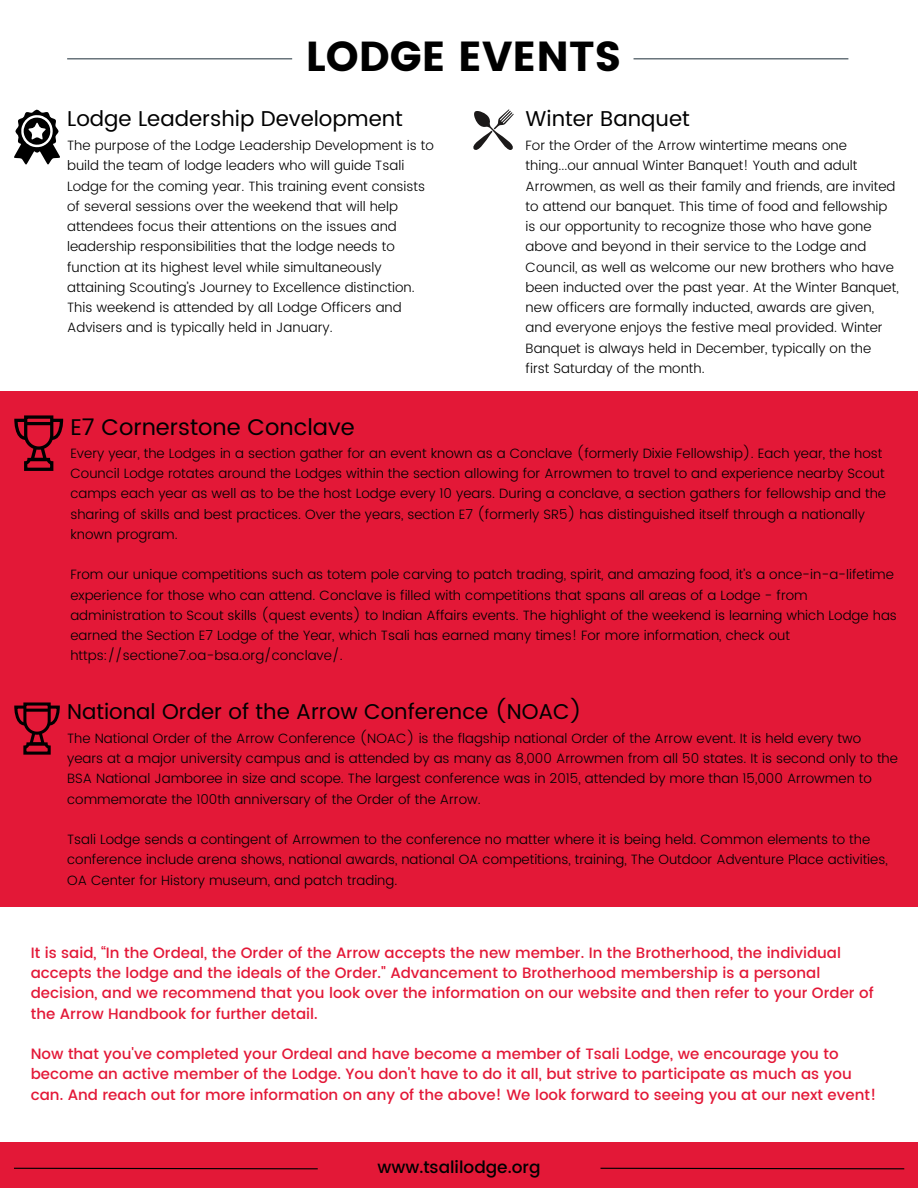
<style>
.page{position:relative;width:918px;height:1188px;background:#fff}
.page>*{position:absolute;margin:0;border:0;box-sizing:border-box;transform-origin:0 0}
.t1{font:41.85px "Poppins";color:#000}
.t2{font:22.65px "Poppins";color:#000}
.t3{font:21.45px "Poppins";color:#000}
.t4{font:500 16.95px "Poppins";color:#000}
.t5{font:500 15px/20.2px "Poppins";color:#e31837}
.t6{font:300 13.5px/20.2px "Poppins";color:#000}
</style>
<div class="page">
<div style="left:0;top:1142px;width:918px;height:46px;background:#e31837"></div>
<svg style="left:14px;top:1167px;width:304px;height:3px"></svg>
<svg style="left:600px;top:1167px;width:305px;height:3px"></svg>
<hr style="left:67px;top:58px;width:225px;height:1px;background:#36454f">
<hr style="left:634px;top:58px;width:214px;height:1px;background:#36454f">
<div style="left:0;top:391px;width:918px;height:516px;background:#e31837"></div>
<svg style="left:14px;top:415px;width:49px;height:56px"></svg>
<hr style="left:26px;top:422px;width:26px;height:3px;background:#000">
<svg style="left:14px;top:109px;width:46px;height:56px"></svg>
<svg style="left:473px;top:109px;width:41px;height:41px"></svg>
<svg style="left:14px;top:702px;width:46px;height:53px"></svg>
<hr style="left:25px;top:709px;width:24px;height:3px;background:#000">
<p class="t1" style="left:306px;top:32px;width:317px">LODGE EVENTS</p>
<p class="t3" style="left:67px;top:106px;width:337px">Lodge Leadership Development</p>
<p class="t6" style="left:67px;top:135px;width:368px">The purpose of the Lodge Leadership Development is to build the team of lodge leaders who will guide Tsali Lodge for the coming year. This training event consists of several sessions over the weekend that will help attendees focus their attentions on the issues and leadership responsibilities that the lodge needs to function at its highest level while simultaneously attaining Scouting’s Journey to Excellence distinction.<br>This weekend is attended by all Lodge Officers and Advisers and is typically held in January.</p>
<p class="t3" style="left:526px;top:106px;width:166px">Winter Banquet</p>
<p class="t6" style="left:526px;top:135px;width:375px">For the Order of the Arrow wintertime means one thing...our annual Winter Banquet! Youth and adult Arrowmen, as well as their family and friends, are invited to attend our banquet. This time of food and fellowship is our opportunity to recognize those who have gone above and beyond in their service to the Lodge and Council, as well as welcome our new brothers who have been inducted over the past year. At the Winter Banquet, new officers are formally inducted, awards are given, and everyone enjoys the festive meal provided. Winter Banquet is always held in December, typically on the<br>first Saturday of the month.</p>
<p class="t2" style="left:70px;top:414px;width:286px">E7 Cornerstone Conclave</p>
<p class="t6" style="left:70px;top:443px;width:817px">Every year, the Lodges in a section gather for an event known as a Conclave (formerly Dixie Fellowship). Each year, the host Council Lodge rotates around the Lodges within the section allowing for Arrowmen to travel to and experience nearby Scout camps each year as well as to be the host Lodge every 10 years. During a conclave, a section gathers for fellowship and the sharing of skills and best practices. Over the years, section E7 (formerly SR5) has distinguished itself through a nationally known program.</p>
<p class="t6" style="left:70px;top:564px;width:828px">From our unique competitions such as totem pole carving to patch trading, spirit, and amazing food, it’s a once-in-a-lifetime experience for those who can attend. Conclave is filled with competitions that spans all areas of a Lodge - from administration to Scout skills (quest events) to Indian Affairs events. The highlight of the weekend is learning which Lodge has earned the Section E7 Lodge of the Year, which Tsali has earned many times! For more information, check out https://sectione7.oa-bsa.org/conclave/.</p>
<p class="t3" style="left:67px;top:699px;width:516px">National Order of the Arrow Conference (NOAC)</p>
<p class="t6" style="left:67px;top:728px;width:832px">The National Order of the Arrow Conference (NOAC) is the flagship national Order of the Arrow event. It is held every two years at a major university campus and is attended by as many as 8,000 Arrowmen from all 50 states. It is second only to the BSA National Jamboree in size and scope. The largest conference was in 2015, attended by more than 15,000 Arrowmen to commemorate the 100th anniversary of the Order of the Arrow.</p>
<p class="t6" style="left:67px;top:829px;width:822px">Tsali Lodge sends a contingent of Arrowmen to the conference no matter where it is being held. Common elements to the conference include arena shows, national awards, national OA competitions, training, The Outdoor Adventure Place activities,<br>OA Center for History museum, and patch trading.</p>
<p class="t5" style="left:31px;top:943px;width:844px">It is said, “In the Ordeal, the Order of the Arrow accepts the new member. In the Brotherhood, the individual accepts the lodge and the ideals of the Order." Advancement to Brotherhood membership is a personal decision, and we recommend that you look over the information on our website and then refer to your Order of the Arrow Handbook for further detail.</p>
<p class="t5" style="left:31px;top:1044px;width:847px">Now that you've completed your Ordeal and have become a member of Tsali Lodge, we encourage you to become an active member of the Lodge. You don't have to do it all, but strive to participate as much as you can. And reach out for more information on any of the above! We look forward to seeing you at our next event!</p>
<p class="t4" style="left:377px;top:1157px;width:165px">www.tsalilodge.org</p>
</div>
